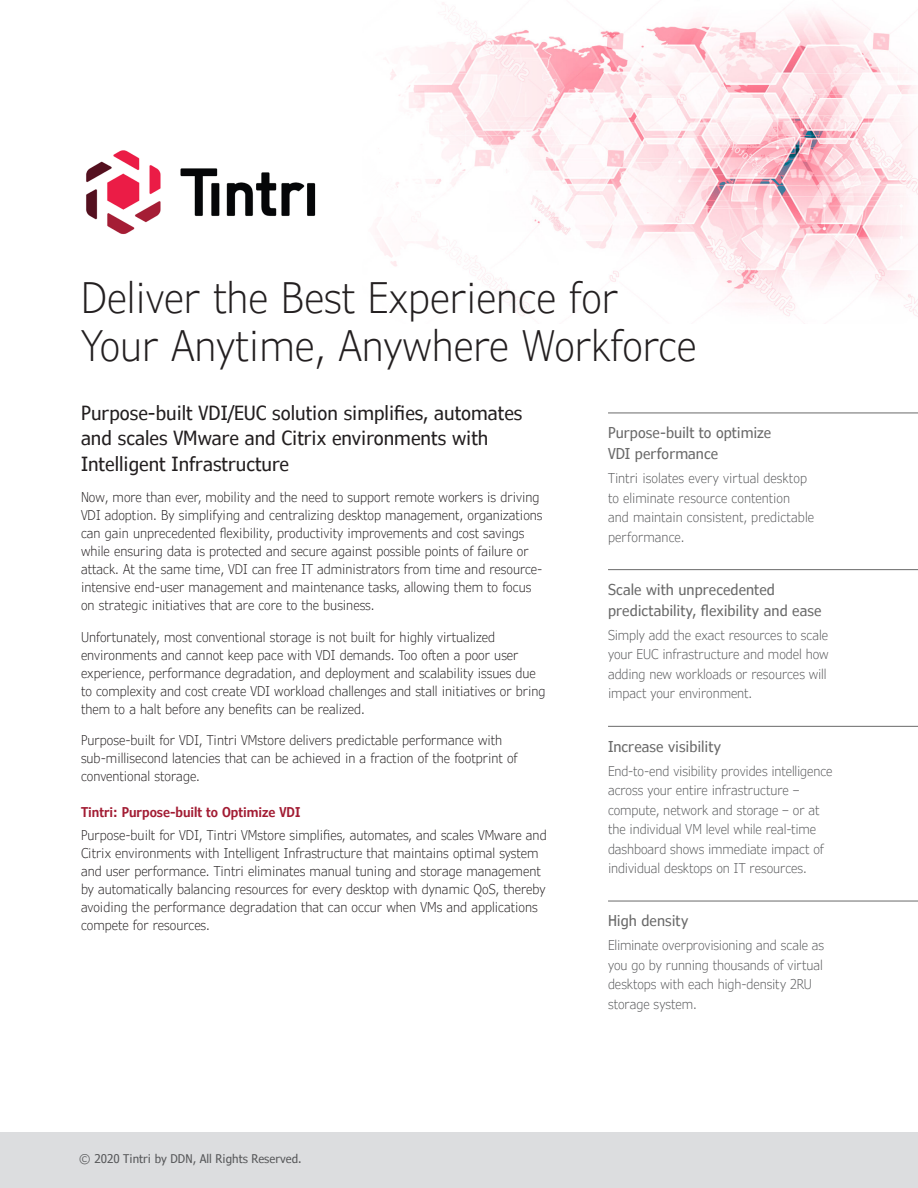
<style>
.page{position:relative;width:918px;height:1188px;background:#fff}
.page>*{position:absolute;margin:0;border:0;box-sizing:border-box;transform-origin:0 0}
.t1{font:300 condensed 42px/48px "Verdana Pro";color:#231f20}
.small_title_2{font:condensed 19.5px/25.5px "Verdana Pro";color:#231f20}
.sidebar_title_smalle{font:condensed 15px/21px "Verdana Pro";letter-spacing:.005em;color:#6a6a6a}
.t2{font:300 condensed 13.5px/18px "Verdana Pro";color:#231f20}
.sidebar_body{font:300 condensed 13.5px/19.5px "Verdana Pro";letter-spacing:-.005em;color:#57585a}
.Section_title{font:600 condensed 13.5px "Verdana Pro";color:#a21c33}
.t3{font:condensed 12px "Verdana Pro";color:#57585a}
</style>
<div class="page">
<img style="left:377px;top:2px;width:541px;height:322px">
<div style="left:0;top:1132px;width:918px;height:56px;background:#dcdddf"></div>
<img style="left:86px;top:150px;width:230px;height:85px">
<hr style="left:608px;top:413px;width:310px;height:1px;background:#6a6a6a">
<hr style="left:608px;top:569px;width:310px;height:1px;background:#6a6a6a">
<hr style="left:608px;top:726px;width:310px;height:1px;background:#6a6a6a">
<hr style="left:608px;top:901px;width:310px;height:1px;background:#6a6a6a">
<p class="t1" style="left:81px;top:274px;width:617px">Deliver the Best Experience for<br>Your Anytime, Anywhere Workforce</p>
<p class="small_title_2" style="left:81px;top:400px;width:443px">Purpose-built VDI/EUC solution simplifies, automates and scales VMware and Citrix environments with<br>Intelligent Infrastructure</p>
<p class="t2" style="left:81px;top:489px;width:463px">Now, more than ever, mobility and the need to support remote workers is driving VDI adoption. By simplifying and centralizing desktop management, organizations can gain unprecedented flexibility, productivity improvements and cost savings while ensuring data is protected and secure against possible points of failure or attack. At the same time, VDI can free IT administrators from time and resource&shy;intensive end-user management and maintenance tasks, allowing them to focus on strategic initiatives that are core to the business.</p>
<p class="t2" style="left:81px;top:628px;width:466px">Unfortunately, most conventional storage is not built for highly virtualized environments and cannot keep pace with VDI demands. Too often a poor user experience, performance degradation, and deployment and scalability issues due to complexity and cost create VDI workload challenges and stall initiatives or bring them to a halt before any benefits can be realized.</p>
<p class="t2" style="left:81px;top:732px;width:438px">Purpose-built for VDI, Tintri VMstore delivers predictable performance with sub-millisecond latencies that can be achieved in a fraction of the footprint of conventional storage.</p>
<p class="Section_title" style="left:81px;top:804px;width:221px">Tintri: Purpose-built to Optimize VDI</p>
<p class="t2" style="left:81px;top:826px;width:467px">Purpose-built for VDI, Tintri VMstore simplifies, automates, and scales VMware and Citrix environments with Intelligent Infrastructure that maintains optimal system and user performance. Tintri eliminates manual tuning and storage management by automatically balancing resources for every desktop with dynamic QoS, thereby avoiding the performance degradation that can occur when VMs and applications compete for resources.</p>
<p class="sidebar_title_smalle" style="left:608px;top:422px;width:165px">Purpose-built to optimize<br>VDI performance</p>
<p class="sidebar_body" style="left:608px;top:469px;width:208px">Tintri isolates every virtual desktop to eliminate resource contention and maintain consistent, predictable performance.</p>
<p class="sidebar_title_smalle" style="left:608px;top:579px;width:215px">Scale with unprecedented predictability, flexibility and ease</p>
<p class="sidebar_body" style="left:608px;top:625px;width:222px">Simply add the exact resources to scale your EUC infrastructure and model how adding new workloads or resources will impact your environment.</p>
<p class="sidebar_title_smalle" style="left:608px;top:736px;width:115px">Increase visibility</p>
<p class="sidebar_body" style="left:608px;top:761px;width:226px">End-to-end visibility provides intelligence across your entire infrastructure – compute, network and storage – or at the individual VM level while real-time dashboard shows immediate impact of individual desktops on IT resources.</p>
<p class="sidebar_title_smalle" style="left:608px;top:911px;width:82px">High density</p>
<p class="sidebar_body" style="left:608px;top:936px;width:218px">Eliminate overprovisioning and scale as you go by running thousands of virtual desktops with each high-density 2RU storage system.</p>
<p class="t3" style="left:79px;top:1151px;width:224px">© 2020 Tintri by DDN, All Rights Reserved.</p>
</div>
